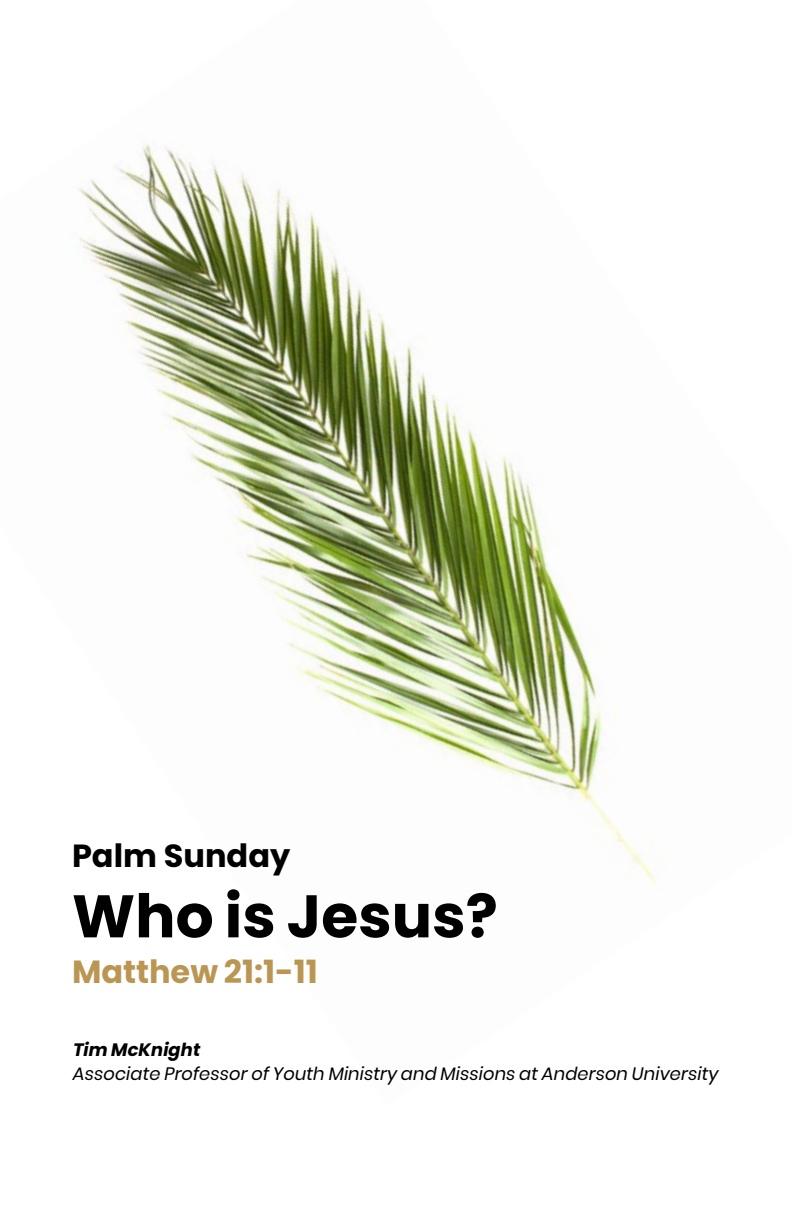
<style>
.page{position:relative;width:792px;height:1224px;background:#fff}
.page>*{position:absolute;margin:0;border:0;box-sizing:border-box;transform-origin:0 0}
.t1{font:700 60px "Poppins";color:#000}
.t2{font:700 32px "Poppins";color:#ba9652}
.t3{font:700 32px "Poppins";color:#000}
.t4{font:italic 18px "Poppins";color:#000}
.t5{font:italic 700 18px "Poppins";color:#000}
</style>
<div class="page">
<img style="left:79px;top:143px;width:577px;height:741px">
<h2 class="t3" style="left:72px;top:838px;width:220px">Palm Sunday</h2>
<h1 class="t1" style="left:72px;top:882px;width:427px">Who is Jesus?</h1>
<h2 class="t2" style="left:72px;top:954px;width:247px">Matthew 21:1-11</h2>
<p class="t5" style="left:72px;top:1039px;width:134px">Tim McKnight</p>
<p class="t4" style="left:72px;top:1063px;width:652px">Associate ProfessorofYouth Ministry and MissionsatAnderson University</p>
</div>
